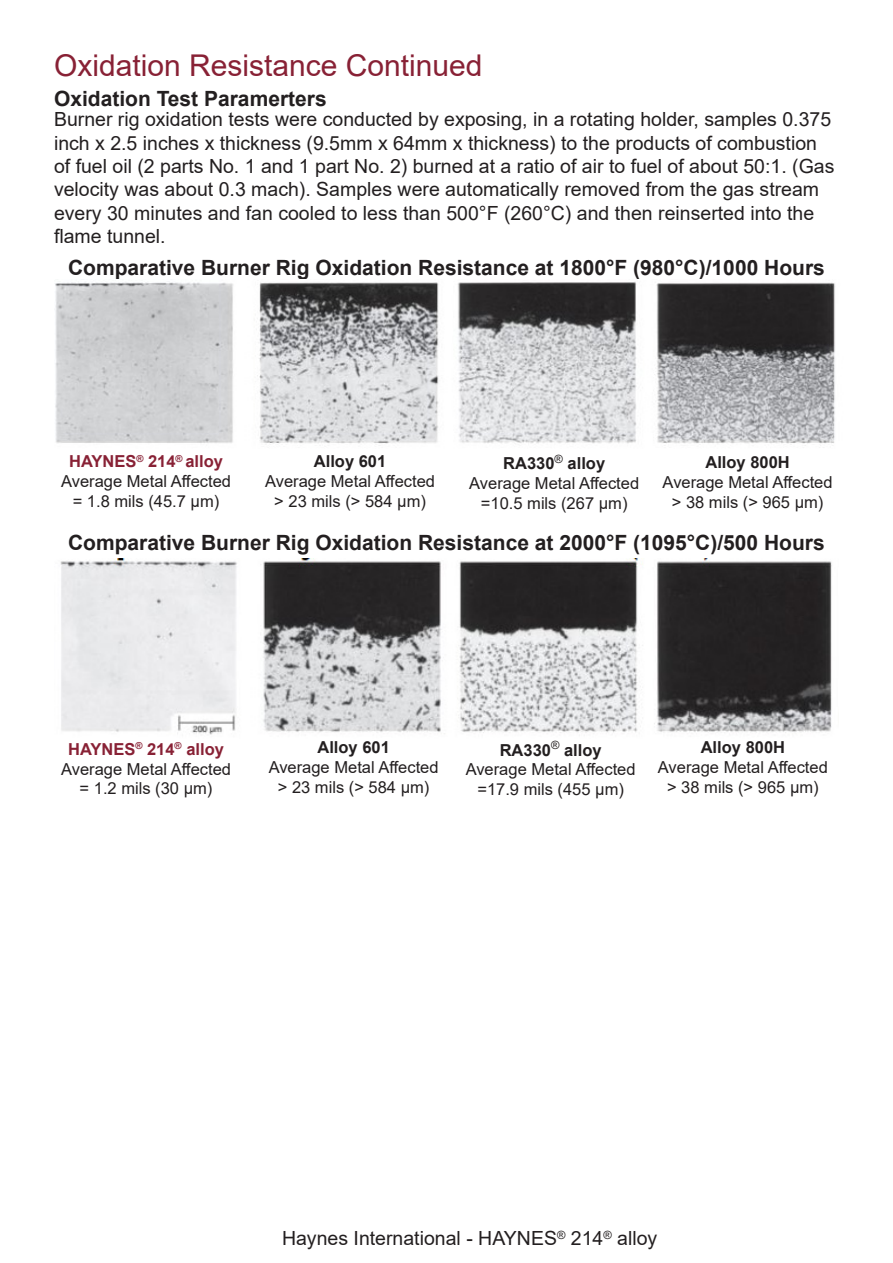
<style>
.page{position:relative;width:893px;height:1263px;background:#fff}
.page>*{position:absolute;margin:0;border:0;box-sizing:border-box;transform-origin:0 0}
.t1{font:30px "Arial";color:#882135}
.t2{font:700 21px "Arial";color:#231f20}
.t3{font:19.5px/23.4px "Arial";color:#231f20}
.t4{font:16.5px "Arial";color:#231f20}
.t5{font:700 16.5px "Arial";color:#231f20}
.t6{font:700 16.5px "Arial";color:#882135}
</style>
<div class="page">
<img style="left:55px;top:282px;width:780px;height:164px">
<img style="left:60px;top:558px;width:772px;height:177px">
<p class="t1" style="left:54px;top:45px;width:430px">Oxidation Resistance Continued</p>
<p class="t2" style="left:54px;top:84px;width:274px">Oxidation Test Paramerters</p>
<p class="t3" style="left:54px;top:107px;width:782px">Burner rig oxidation tests were conducted by exposing, in a rotating holder, samples 0.375 inch x 2.5 inches x thickness (9.5mm x 64mm x thickness) to the products of combustion of fuel oil (2 parts No. 1 and 1 part No. 2) burned at a ratio of air to fuel of about 50:1. (Gas velocity was about 0.3 mach). Samples were automatically removed from the gas stream every 30 minutes and fan cooled to less than 500°F (260°C) and then reinserted into the flame tunnel.</p>
<p class="t2" style="left:68px;top:252px;width:758px">Comparative Burner Rig Oxidation Resistance at 1800°F (980°C)/1000 Hours</p>
<p class="t6" style="left:69px;top:450px;width:155px">HAYNES<sup>®</sup> 214<sup>®</sup> alloy</p>
<p class="t4" style="left:61px;top:470px;width:171px">Average Metal Affected</p>
<p class="t4" style="left:73px;top:489px;width:148px">= 1.8 mils (45.7 µm)</p>
<p class="t5" style="left:314px;top:450px;width:74px">Alloy 601</p>
<p class="t4" style="left:265px;top:470px;width:171px">Average Metal Affected</p>
<p class="t4" style="left:274px;top:489px;width:153px">&gt; 23 mils (&gt; 584 µm)</p>
<p class="t5" style="left:503px;top:452px;width:103px">RA330<sup>®</sup> alloy</p>
<p class="t4" style="left:469px;top:472px;width:171px">Average Metal Affected</p>
<p class="t4" style="left:481px;top:492px;width:148px">=10.5 mils (267 µm)</p>
<p class="t5" style="left:705px;top:451px;width:86px">Alloy 800H</p>
<p class="t4" style="left:663px;top:471px;width:171px">Average Metal Affected</p>
<p class="t4" style="left:672px;top:491px;width:153px">&gt; 38 mils (&gt; 965 µm)</p>
<p class="t2" style="left:68px;top:527px;width:758px">Comparative Burner Rig Oxidation Resistance at 2000°F (1095°C)/500 Hours</p>
<p class="t6" style="left:68px;top:737px;width:157px">HAYNES<sup>®</sup> 214<sup>®</sup> alloy</p>
<p class="t4" style="left:61px;top:757px;width:171px">Average Metal Affected</p>
<p class="t4" style="left:80px;top:777px;width:134px">= 1.2 mils (30 µm)</p>
<p class="t5" style="left:317px;top:736px;width:74px">Alloy 601</p>
<p class="t4" style="left:269px;top:756px;width:171px">Average Metal Affected</p>
<p class="t4" style="left:278px;top:776px;width:153px">&gt; 23 mils (&gt; 584 µm)</p>
<p class="t5" style="left:500px;top:738px;width:103px">RA330<sup>®</sup> alloy</p>
<p class="t4" style="left:466px;top:758px;width:171px">Average Metal Affected</p>
<p class="t4" style="left:477px;top:778px;width:148px">=17.9 mils (455 µm)</p>
<p class="t5" style="left:701px;top:736px;width:86px">Alloy 800H</p>
<p class="t4" style="left:658px;top:756px;width:171px">Average Metal Affected</p>
<p class="t4" style="left:667px;top:776px;width:153px">&gt; 38 mils (&gt; 965 µm)</p>
<p class="t3" style="left:282px;top:1226px;width:377px">Haynes International - HAYNES<sup>®</sup> 214<sup>®</sup> alloy</p>
</div>
